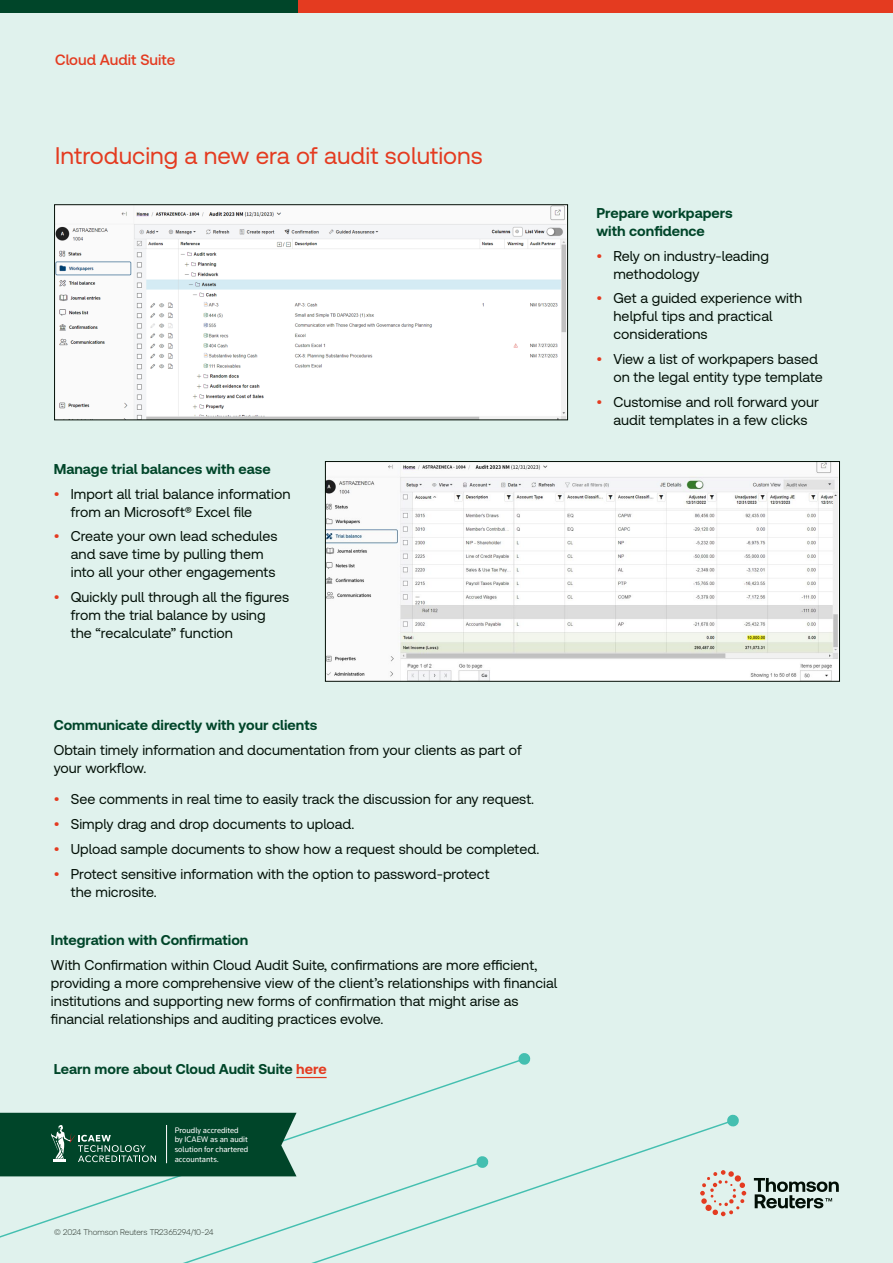
<style>
.page{position:relative;width:893px;height:1263px;background:#e0f2ed}
.page>*{position:absolute;margin:0;border:0;box-sizing:border-box;transform-origin:0 0}
.t1{font:24px "Clario";color:#e43b20}
.t2{font:500 15px "Clario";color:#e43b20}
.t3{font:14.25px/18px "Clario";color:#020f06}
.t4{font:700 14.25px/18px "Clario";color:#004529}
.t5{font:8.25px/9.9px "Knowledge 2017";color:#fff}
.t6{font:300 8.25px "Clario";color:#2a342c}
.s1{color:#e43b20}
</style>
<div class="page">
<svg style="left:754px;top:1178px;width:85px;height:30px"></svg>
<svg style="left:735px;top:1175px;width:11px;height:35px"></svg>
<div style="left:274px;top:0;width:619px;height:12px;background:#e43b20"></div>
<div style="left:0;top:0;width:298px;height:12px;background:#004529"></div>
<img style="left:56px;top:206px;width:510px;height:212px">
<div style="left:54px;top:204px;width:514px;height:216px;border:1px solid #020f06"></div>
<img style="left:327px;top:463px;width:511px;height:216px">
<div style="left:325px;top:461px;width:515px;height:220px;border:1px solid #020f06"></div>
<svg style="left:526px;top:1122px;width:209px;height:95px"></svg>
<svg style="left:726px;top:1114px;width:13px;height:13px"></svg>
<svg style="left:0;top:1060px;width:526px;height:203px"></svg>
<svg style="left:518px;top:1053px;width:13px;height:12px"></svg>
<svg style="left:0;top:1113px;width:297px;height:63px;background:#0d4e34"></svg>
<hr style="left:166px;top:1125px;width:1px;height:38px;background:#fff">
<p class="t2" style="left:55px;top:50px;width:122px">Cloud Audit Suite</p>
<h1 class="t1" style="left:55px;top:141px;width:429px">Introducing a new era of audit solutions</h1>
<p class="t4" style="left:54px;top:459px;width:218px">Manage trial balances with ease</p>
<p class="t3" style="left:71px;top:484px;width:221px;text-indent:-17px"><span class="s1">•</span> Import all trial balance information from an Microsoft® Excel file</p>
<p class="t3" style="left:71px;top:527px;width:208px;text-indent:-17px"><span class="s1">•</span> Create your own lead schedules and save time by pulling them into all your other engagements</p>
<p class="t3" style="left:71px;top:588px;width:220px;text-indent:-17px"><span class="s1">•</span> Quickly pull through all the figures from the trial balance by using the “recalculate” function</p>
<p class="t4" style="left:54px;top:716px;width:265px">Communicate directly with your clients</p>
<p class="t3" style="left:54px;top:740px;width:469px">Obtain timely information and documentation from your clients as part of your workflow.</p>
<p class="t3" style="left:54px;top:790px;width:482px"><span class="s1">•</span> See comments in real time to easily track the discussion for any request.</p>
<p class="t3" style="left:54px;top:815px;width:302px"><span class="s1">•</span> Simply drag and drop documents to upload.</p>
<p class="t3" style="left:54px;top:839px;width:487px"><span class="s1">•</span> Upload sample documents to show how a request should be completed.</p>
<p class="t3" style="left:71px;top:864px;width:420px;text-indent:-17px"><span class="s1">•</span> Protect sensitive information with the option to password-protect the microsite.</p>
<p class="t4" style="left:51px;top:931px;width:199px">Integration with Confirmation</p>
<p class="t3" style="left:51px;top:956px;width:508px">With Confirmation within Cloud Audit Suite, confirmations are more efficient, providing a more comprehensive view of the client’s relationships with financial institutions and supporting new forms of confirmation that might arise as financial relationships and auditing practices evolve.</p>
<p class="t4" style="left:54px;top:1059px;width:274px">Learn more about Cloud Audit Suite <span class="s1">here</span></p>
<p class="t5" style="left:175px;top:1125px;width:75px">Proudly accredited by ICAEW as an audit solution for chartered accountants.</p>
<p class="t6" style="left:54px;top:1227px;width:161px">© 2024 Thomson Reuters TR2365294/10-24</p>
<p class="t4" style="left:596px;top:203px;width:138px">Prepare workpapers with confidence</p>
<p class="t3" style="left:613px;top:246px;width:157px;text-indent:-17px"><span class="s1">•</span> Rely on industry-leading methodology</p>
<p class="t3" style="left:613px;top:289px;width:190px;text-indent:-17px"><span class="s1">•</span> Get a guided experience with helpful tips and practical considerations</p>
<p class="t3" style="left:613px;top:350px;width:211px;text-indent:-17px"><span class="s1">•</span> View a list of workpapers based on the legal entity type template</p>
<p class="t3" style="left:596px;top:392px;width:224px;text-align:center"><span class="s1">•</span> Customise and roll forward your audit templates in a few clicks</p>
</div>
